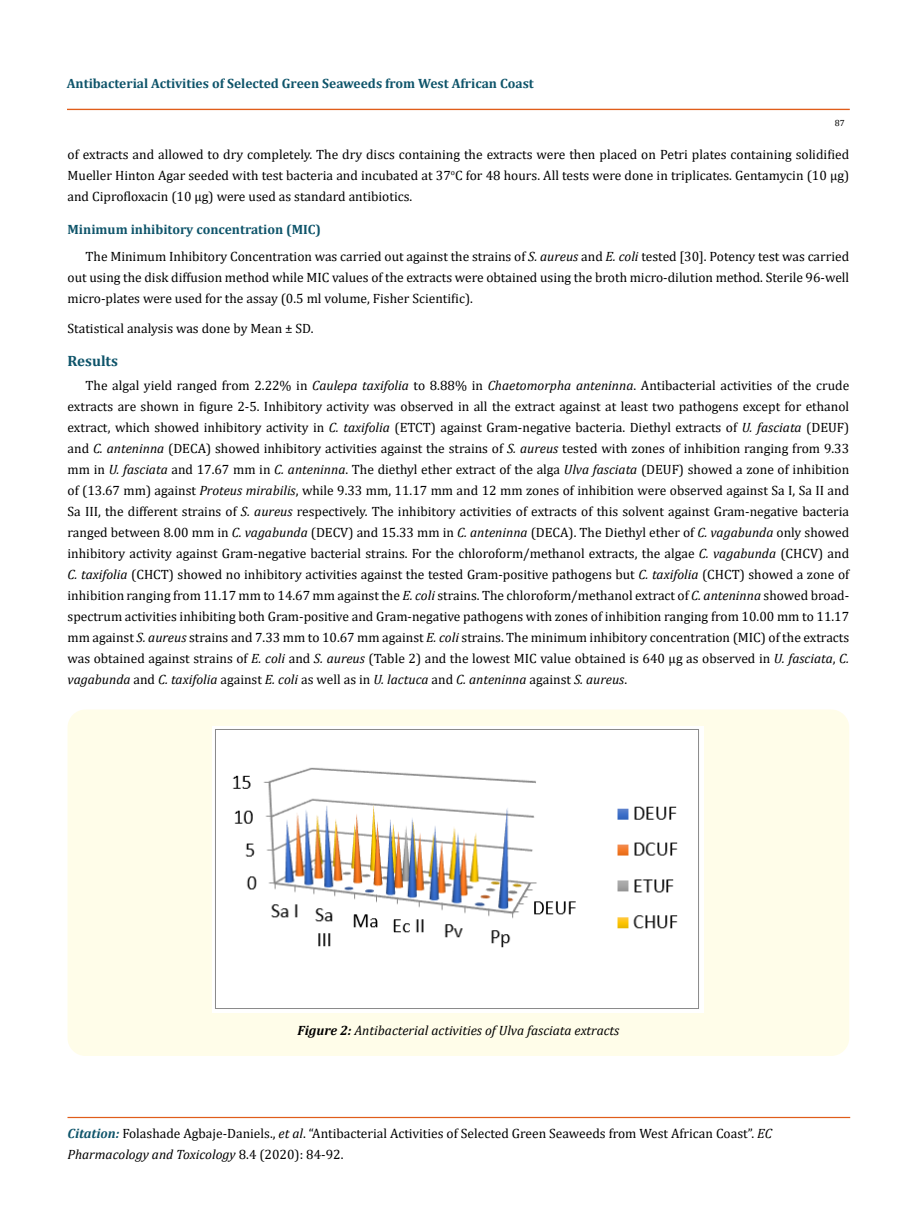
<style>
.page{position:relative;width:917px;height:1224px;background:#fff}
.page>*{position:absolute;margin:0;border:0;box-sizing:border-box;transform-origin:0 0}
.t1{font:700 15px "Cambria";color:#0e546a}
.t2{font:13.5px/21px "Cambria";color:#000}
.t3{font:700 13.5px "Cambria";color:#0e546a}
.t4{font:italic 13.5px "Cambria";color:#000}
.t5{font:9px "Cambria";color:#000}
.s1{font-weight:700;color:#0e546a}
.s2{font-style:italic}
.s3{font-weight:700}
.s4{font-weight:700;font-style:italic;color:#0e546a}
</style>
<div class="page">
<div style="left:67px;top:109px;width:782px;height:1px;border:1px solid #e05d1a"></div>
<div style="left:68px;top:1117px;width:781px;height:1px;border:1px solid #e05d1a"></div>
<div style="left:68px;top:710px;width:781px;height:346px;background:#fffde9;border-radius:18px"></div>
<img style="left:212px;top:726px;width:492px;height:286px">
<p class="t3" style="left:67px;top:73px;width:468px">Antibacterial Activities of Selected Green Seaweeds from West African Coast</p>
<p class="t5" style="left:834px;top:118px;width:11px">87</p>
<p class="t2" style="left:68px;top:144px;width:783px;text-align:justify">of extracts and allowed to dry completely. The dry discs containing the extracts were then placed on Petri plates containing solidified Mueller Hinton Agar seeded with test bacteria and incubated at 37<sup>o</sup>C for 48 hours. All tests were done in triplicates. Gentamycin (10 μg) and Ciprofloxacin (10 μg) were used as standard antibiotics.</p>
<p class="t2" style="left:85px;top:216px;width:765px;line-height:27px;text-indent:-18px"><span class="s1">Minimum inhibitory concentration (MIC)<br></span>The Minimum Inhibitory Concentration was carried out against the strains of <span class="s2">S. aureus</span> and <span class="s2">E. coli</span> tested [30]. Potency test was carried</p>
<p class="t2" style="left:67px;top:267px;width:783px">out using the disk diffusion method while MIC values of the extracts were obtained using the broth micro-dilution method. Sterile 96-well micro-plates were used for the assay (0.5 ml volume, Fisher Scientific).</p>
<p class="t2" style="left:67px;top:318px;width:248px">Statistical analysis was done by Mean ± SD.</p>
<p class="t1" style="left:68px;top:350px;width:52px">Results</p>
<p class="t2" style="left:68px;top:375px;width:783px;text-align:justify;text-indent:18px">The algal yield ranged from 2.22% in <span class="s2">Caulepa taxifolia</span> to 8.88% in <span class="s2">Chaetomorpha anteninna</span>. Antibacterial activities of the crude extracts are shown in figure 2-5. Inhibitory activity was observed in all the extract against at least two pathogens except for ethanol extract, which showed inhibitory activity in <span class="s2">C. taxifolia</span> (ETCT) against Gram-negative bacteria. Diethyl extracts of <span class="s2">U. fasciata</span> (DEUF) and <span class="s2">C. anteninna</span> (DECA) showed inhibitory activities against the strains of <span class="s2">S. aureus</span> tested with zones of inhibition ranging from 9.33 mm in <span class="s2">U. fasciata</span> and 17.67 mm in <span class="s2">C. anteninna</span>. The diethyl ether extract of the alga <span class="s2">Ulva fasciata</span> (DEUF) showed a zone of inhibition of (13.67 mm) against <span class="s2">Proteus mirabilis</span>, while 9.33 mm, 11.17 mm and 12 mm zones of inhibition were observed against Sa I, Sa II and Sa III, the different strains of <span class="s2">S. aureus</span> respectively. The inhibitory activities of extracts of this solvent against Gram-negative bacteria ranged between 8.00 mm in <span class="s2">C. vagabunda</span> (DECV) and 15.33 mm in <span class="s2">C. anteninna</span> (DECA). The Diethyl ether of <span class="s2">C. vagabunda</span> only showed inhibitory activity against Gram-negative bacterial strains. For the chloroform/methanol extracts, the algae <span class="s2">C. vagabunda</span> (CHCV) and <span class="s2">C. taxifolia</span> (CHCT) showed no inhibitory activities against the tested Gram-positive pathogens but <span class="s2">C. taxifolia</span> (CHCT) showed a zone of inhibition ranging from 11.17 mm to 14.67 mm against the <span class="s2">E. coli</span> strains. The chloroform/methanol extract of <span class="s2">C. anteninna</span> showed broad&shy;spectrum activities inhibiting both Gram-positive and Gram-negative pathogens with zones of inhibition ranging from 10.00 mm to 11.17 mm against <span class="s2">S. aureus</span> strains and 7.33 mm to 10.67 mm against <span class="s2">E. coli</span> strains. The minimum inhibitory concentration (MIC) of the extracts was obtained against strains of <span class="s2">E. coli</span> and <span class="s2">S. aureus</span> (Table 2) and the lowest MIC value obtained is 640 μg as observed in <span class="s2">U. fasciata</span>, <span class="s2">C. vagabunda</span> and <span class="s2">C. taxifolia</span> against <span class="s2">E. coli</span> as well as in <span class="s2">U. lactuca</span> and <span class="s2">C. anteninna</span> against <span class="s2">S. aureus</span>.</p>
<p class="t4" style="left:297px;top:1021px;width:323px"><span class="s3">Figure 2:</span> Antibacterial activities of Ulva fasciata extracts</p>
<p class="t2" style="left:68px;top:1122px;width:706px"><span class="s4">Citation:</span> Folashade Agbaje-Daniels., <span class="s2">et al</span>. “Antibacterial Activities of Selected Green Seaweeds from West African Coast”. <span class="s2">EC<br>Pharmacology and Toxicology</span> 8.4 (2020): 84-92.</p>
</div>
